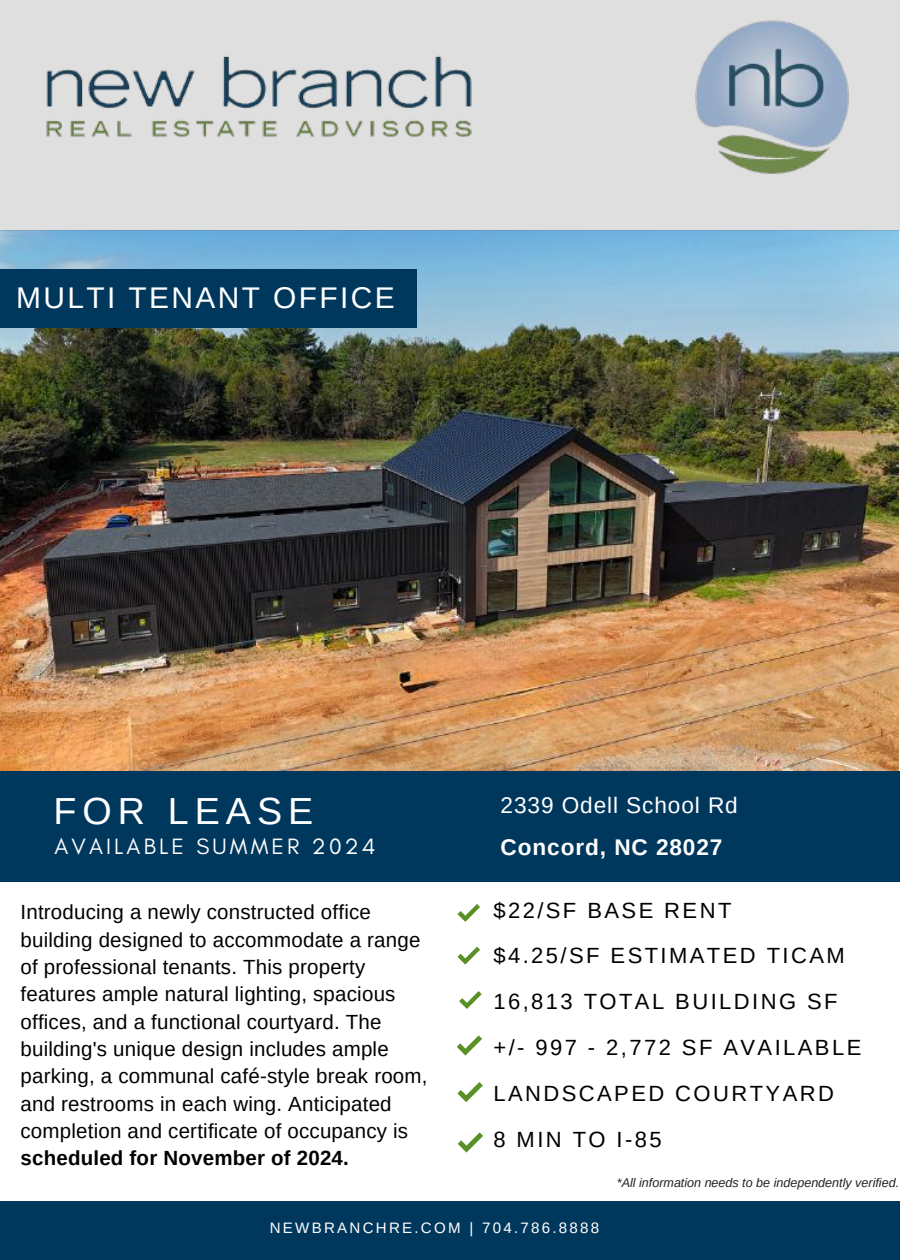
<style>
.page{position:relative;width:900px;height:1260px;background:#fff}
.page>*{position:absolute;margin:0;border:0;box-sizing:border-box;transform-origin:0 0}
.t1{font:37.75px "Arimo";letter-spacing:.16em;color:#fff}
.t2{font:30px "Arimo";letter-spacing:.08em;color:#fff}
.t3{font:22.75px "Arimo";letter-spacing:.04em;color:#fff}
.t4{font:700 22.75px "Arimo";letter-spacing:.04em;color:#fff}
.t5{font:22.5px "Glacial Indifference";letter-spacing:.14em;color:#fff}
.t6{font:22px/45.8px "Arimo";letter-spacing:.11em;color:#000}
.t7{font:20.5px/27.2px "Arimo";letter-spacing:.01em;color:#000}
.t8{font:700 20.5px "Arimo";letter-spacing:.01em;color:#000}
.t9{font:15px "Arimo";letter-spacing:.15em;color:#fff}
.t10{font:italic 12.5px "Arimo";color:#222}
</style>
<div class="page">
<div style="left:0;top:1201px;width:900px;height:59px;background:#00385d"></div>
<img style="left:0;top:231px;width:898px;height:540px">
<svg style="left:458px;top:904px;width:22px;height:18px"></svg>
<svg style="left:458px;top:947px;width:22px;height:18px"></svg>
<svg style="left:459px;top:991px;width:23px;height:18px"></svg>
<svg style="left:457px;top:1035px;width:25px;height:21px"></svg>
<div style="left:0;top:269px;width:417px;height:59px;background:#00385d"></div>
<svg style="left:0;top:0;width:900px;height:231px;background:#d3d6d7"></svg>
<div style="left:0;top:771px;width:900px;height:111px;background:#00385d"></div>
<svg style="left:458px;top:1082px;width:24px;height:20px"></svg>
<svg style="left:458px;top:1132px;width:25px;height:21px"></svg>
<h2 class="t2" style="left:16px;top:281px;width:380px">MULTI TENANT OFFICE</h2>
<h1 class="t1" style="left:53px;top:790px;width:261px">FOR LEASE</h1>
<p class="t5" style="left:54px;top:833px;width:323px">AVAILABLE SUMMER 2024</p>
<p class="t7" style="left:21px;top:899px;width:409px">Introducing a newly constructed office building designed to accommodate a range of professional tenants. This property features ample natural lighting, spacious offices, and a functional courtyard. The building's unique design includes ample parking, a communal café-style break room, and restrooms in each wing. Anticipated completion and certificate of occupancy is</p>
<p class="t8" style="left:21px;top:1147px;width:330px">scheduled for November of 2024.</p>
<p class="t3" style="left:501px;top:793px;width:239px">2339 Odell School Rd</p>
<p class="t4" style="left:501px;top:834px;width:223px">Concord, NC 28027</p>
<p class="t6" style="left:493px;top:887px;width:369px">$22/SF BASE RENT<br>$4.25/SF ESTIMATED TICAM<br>16,813 TOTAL BUILDING SF +/- 997 - 2,772 SF AVAILABLE<br>LANDSCAPED COURTYARD<br>8 MIN TO I-85</p>
<p class="t10" style="left:617px;top:1175px;width:284px">*All information needs to be independently verified.</p>
<p class="t9" style="left:270px;top:1220px;width:331px">NEWBRANCHRE.COM | 704.786.8888</p>
</div>
